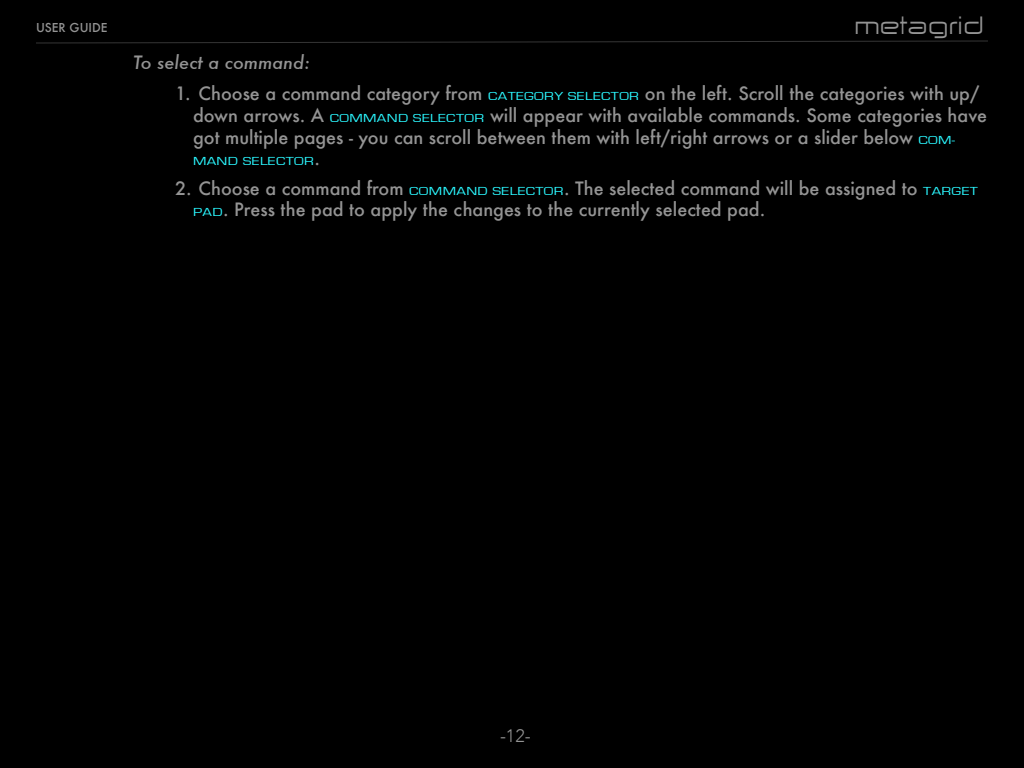
<style>
.page{position:relative;width:1024px;height:768px;background:#fff}
.page>*{position:absolute;margin:0;border:0;box-sizing:border-box;transform-origin:0 0}
.t1{font:24px "Zekton Ex";color:#949494}
.t2{font:500 18px/21.6px "Futura";color:#949494}
.aU_Procedure{font:italic 500 18px "Futura";color:#949494}
.t3{font:300 18px "Avenir";color:#949494}
.t4{font:12px "Eurostile";letter-spacing:.025em;color:#2bf8ff;scale:1.3 1}
.t5{font:500 12px "Futura";color:#949494}
.s1{font-family:"Eurostile";font-weight:400;font-size:12px;color:#2bf8ff}
.s2{font-family:"Futura";font-weight:500;font-size:18px;color:#949494}
</style>
<div class="page">
<div style="left:1px;top:1px;width:1022px;height:766px;background:#000"></div>
<svg style="left:36px;top:40px;width:952px;height:4px"></svg>
<p class="t5" style="left:36px;top:19px;width:73px">USER GUIDE</p>
<h1 class="t1" style="left:854px;top:10px;width:131px">metagrid</h1>
<p class="aU_Procedure" style="left:133px;top:50px;width:178px">To select a command:</p>
<p class="t2" style="left:193px;top:83px;width:796px;text-indent:-18px">1. Choose a command category from <span class="s1">CATEGORY SELECTOR</span> on the left. Scroll the categories with up/ down arrows. A <span class="s1">COMMAND SELECTOR</span> will appear with available commands. Some categories have got multiple pages - you can scroll between them with left/right arrows or a slider below <span class="s1">COM-</span></p>
<p class="t4" style="left:193px;top:155px;width:99px">MAND SELECTOR<span class="s2">.</span></p>
<p class="t2" style="left:193px;top:177px;width:786px;text-indent:-18px">2. Choose a command from <span class="s1">COMMAND SELECTOR</span>. The selected command will be assigned to <span class="s1">TARGET<br>PAD</span>. Press the pad to apply the changes to the currently selected pad.</p>
<p class="t3" style="left:500px;top:725px;width:32px">-12-</p>
</div>
